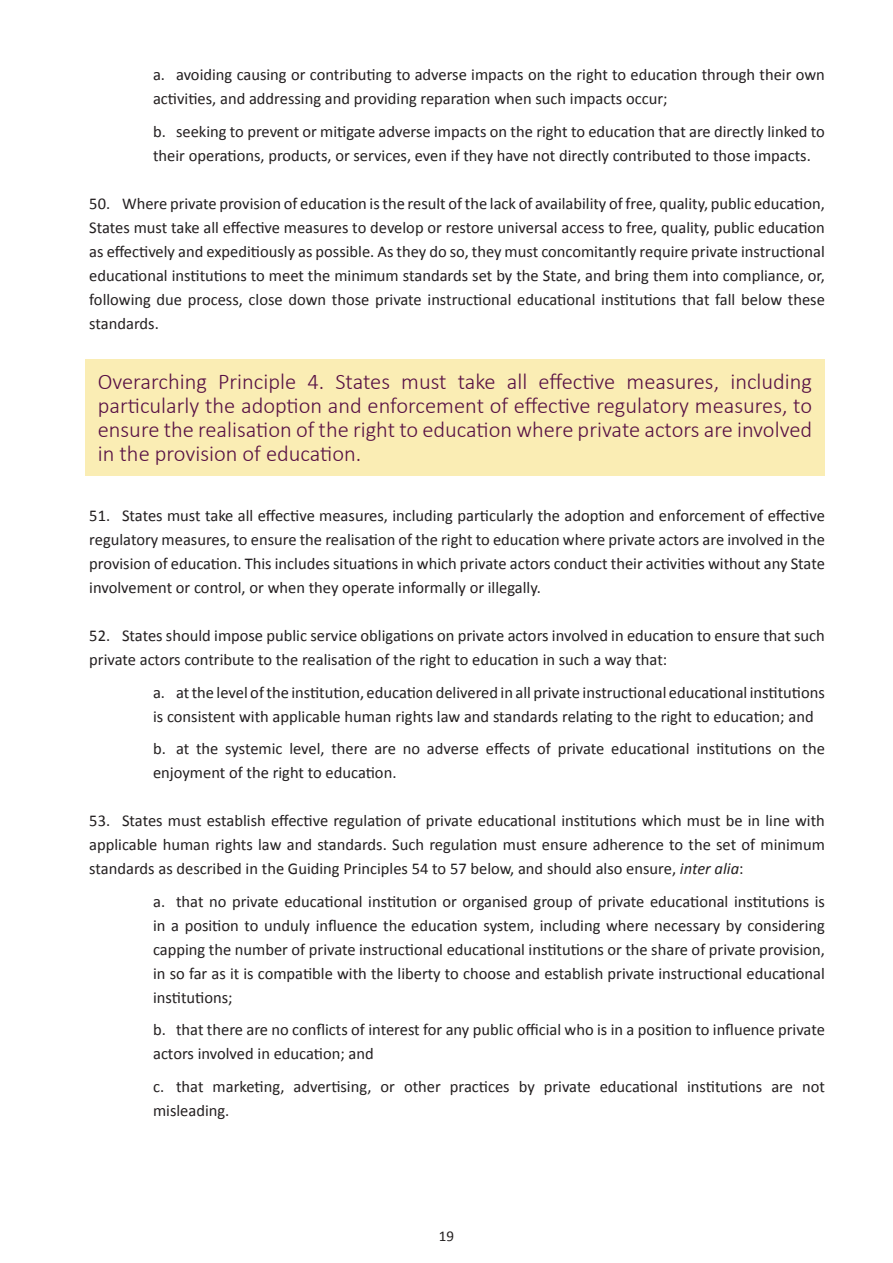
<style>
.page{position:relative;width:893px;height:1263px;background:#fff}
.page>*{position:absolute;margin:0;border:0;box-sizing:border-box;transform-origin:0 0}
.t1{font:300 22.5px/24px "Calibri";color:#581144;text-align:justify}
.t2{font:16.5px/24px "Calibri";color:#231f20}
.t3{font:15px "Calibri";color:#231f20}
.s1{font-style:italic}
</style>
<div class="page">
<div style="left:85px;top:359px;width:740px;height:117px;background:#faedb4"></div>
<p class="t2" style="left:153px;top:63px;width:673px">a. avoiding causing or contributing to adverse impacts on the right to education through their own activities, and addressing and providing reparation when such impacts occur;</p>
<p class="t2" style="left:153px;top:119px;width:673px">b. seeking to prevent or mitigate adverse impacts on the right to education that are directly linked to their operations, products, or services, even if they have not directly contributed to those impacts.</p>
<p class="t2" style="left:89px;top:192px;width:737px;text-align:justify">50. Where private provision of education is the result of the lack of availability of free, quality, public education, States must take all effective measures to develop or restore universal access to free, quality, public education as effectively and expeditiously as possible. As they do so, they must concomitantly require private instructional educational institutions to meet the minimum standards set by the State, and bring them into compliance, or, following due process, close down those private instructional educational institutions that fall below these standards.</p>
<p class="t1" style="left:98px;top:369px;width:716px">Overarching Principle 4. States must take all effective measures, including particularly the adoption and enforcement of effective regulatory measures, to ensure the realisation of the right to education where private actors are involved in the provision of education.</p>
<p class="t2" style="left:89px;top:504px;width:737px;text-align:justify">51. States must take all effective measures, including particularly the adoption and enforcement of effective regulatory measures, to ensure the realisation of the right to education where private actors are involved in the provision of education. This includes situations in which private actors conduct their activities without any State involvement or control, or when they operate informally or illegally.</p>
<p class="t2" style="left:89px;top:624px;width:737px">52. States should impose public service obligations on private actors involved in education to ensure that such private actors contribute to the realisation of the right to education in such a way that:</p>
<p class="t2" style="left:153px;top:680px;width:673px">a. at the level of the institution, education delivered in all private instructional educational institutions is consistent with applicable human rights law and standards relating to the right to education; and</p>
<p class="t2" style="left:153px;top:737px;width:673px">b. at the systemic level, there are no adverse effects of private educational institutions on the enjoyment of the right to education.</p>
<p class="t2" style="left:89px;top:809px;width:737px;text-align:justify">53. States must establish effective regulation of private educational institutions which must be in line with applicable human rights law and standards. Such regulation must ensure adherence to the set of minimum standards as described in the Guiding Principles 54 to 57 below, and should also ensure, <span class="s1">inter alia</span>:</p>
<p class="t2" style="left:153px;top:889px;width:673px;text-align:justify">a. that no private educational institution or organised group of private educational institutions is in a position to unduly influence the education system, including where necessary by considering capping the number of private instructional educational institutions or the share of private provision, in so far as it is compatible with the liberty to choose and establish private instructional educational institutions;</p>
<p class="t2" style="left:153px;top:1018px;width:673px">b. that there are no conflicts of interest for any public official who is in a position to influence private actors involved in education; and</p>
<p class="t2" style="left:153px;top:1074px;width:673px">c. that marketing, advertising, or other practices by private educational institutions are not misleading.</p>
<p class="t3" style="left:439px;top:1226px;width:17px">19</p>
</div>
